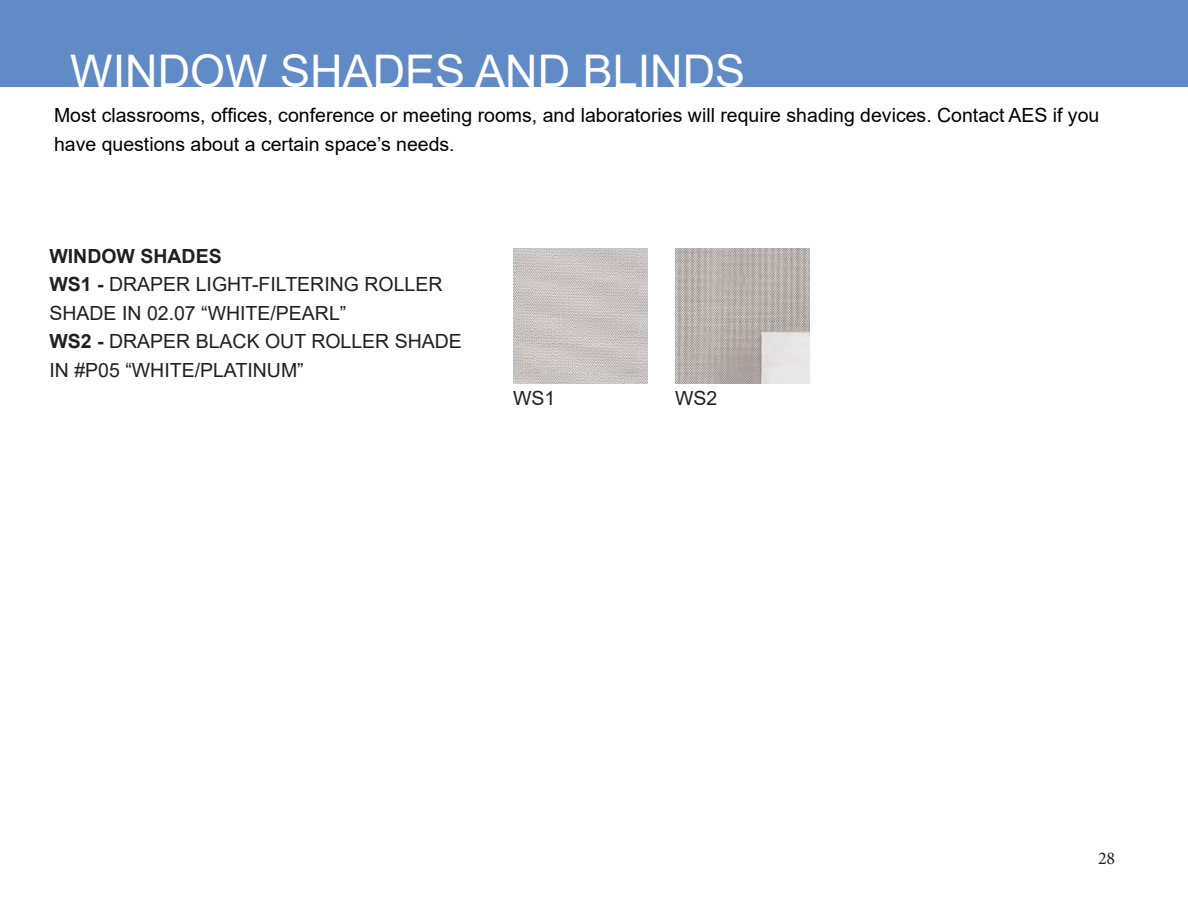
<style>
.page{position:relative;width:1188px;height:918px;background:#fff}
.page>*{position:absolute;margin:0;border:0;box-sizing:border-box;transform-origin:0 0}
.t1{font:45px "Arial";color:#fff}
.t2{font:19.5px/28.5px "Arial";color:#000}
.t3{font:19.5px/28.5px "Arial";color:#231f20}
.t4{font:700 19.5px "Arial";color:#231f20}
.t5{font:18px "Minion Pro";color:#231f20}
.s1{font-weight:700}
</style>
<div class="page">
<div style="left:0;top:0;width:1188px;height:87px;background:#618bc6"></div>
<img style="left:513px;top:248px;width:135px;height:135px">
<img style="left:675px;top:248px;width:135px;height:135px">
<h3 class="t1" style="left:70px;top:40px;width:677px">WINDOW SHADES AND BLINDS</h3>
<p class="t2" style="left:54px;top:101px;width:1047px">Most classrooms, offices, conference or meeting rooms, and laboratories will require shading devices. Contact AES if you have questions about a certain space’s needs.</p>
<h4 class="t4" style="left:49px;top:242px;width:174px">WINDOW SHADES</h4>
<p class="t3" style="left:49px;top:270px;width:394px"><span class="s1">WS1 -</span> DRAPER LIGHT-FILTERING ROLLER<br>SHADE IN 02.07 “WHITE/PEARL”</p>
<p class="t3" style="left:49px;top:327px;width:414px"><span class="s1">WS2 -</span> DRAPER BLACK OUT ROLLER SHADE<br>IN #P05 “WHITE/PLATINUM”</p>
<p class="t3" style="left:513px;top:383px;width:44px">WS1</p>
<p class="t3" style="left:675px;top:383px;width:44px">WS2</p>
<p class="t5" style="left:1098px;top:846px;width:19px">28</p>
</div>
